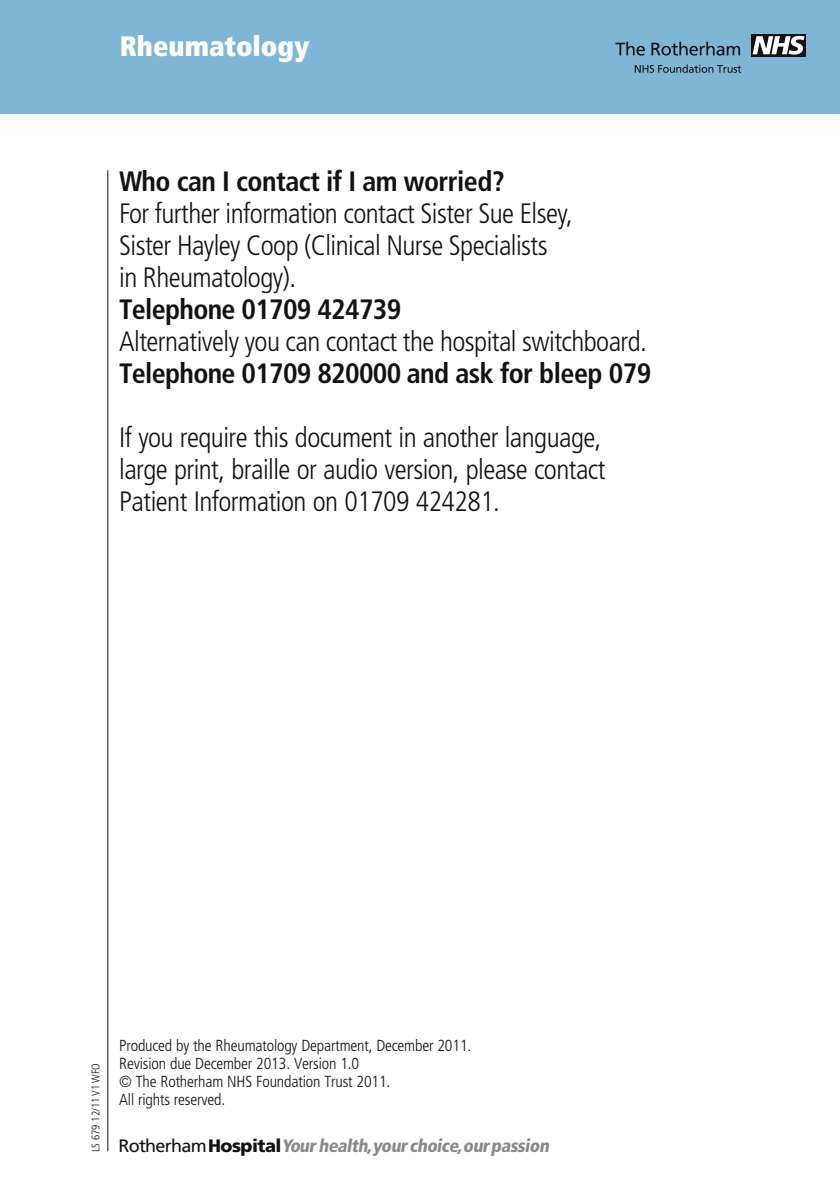
<style>
.page{position:relative;width:840px;height:1191px;background:#fff}
.page>*{position:absolute;margin:0;border:0;box-sizing:border-box;transform-origin:0 0}
.t1{font:300 condensed 28px/32px "Frutiger";letter-spacing:-.02em;color:#121212}
.t2{font:700 condensed 28px "Frutiger";letter-spacing:-.025em;color:#121212}
.t3{font:900 condensed 28px "Frutiger";color:#fff}
.t4{font:italic 900 condensed 18px "Frutiger";color:#888a8a}
.t5{font:300 condensed 16px/18px "Frutiger";letter-spacing:-.01em;color:#121212}
.t6{font:300 condensed 11px "Frutiger";color:#121212}
.s1{font-weight:400;font-style:normal;font-stretch:normal;color:#121212}
.s2{font-style:normal;font-stretch:normal;color:#121212}
</style>
<div class="page">
<div style="left:0;top:0;width:839px;height:113px;background:#80b6d5"></div>
<hr style="left:107px;top:170px;width:1px;height:981px;background:#121212">
<div style="left:750px;top:34px;width:55px;height:23px;background:#121212"></div>
<svg style="left:752px;top:36px;width:52px;height:19px"></svg>
<svg style="left:615px;top:42px;width:29px;height:14px"></svg>
<svg style="left:651px;top:42px;width:88px;height:14px"></svg>
<svg style="left:634px;top:64px;width:106px;height:9px"></svg>
<p class="t3" style="left:120px;top:29px;width:191px">Rheumatology</p>
<p class="t2" style="left:119px;top:165px;width:387px">Who can I contact if I am worried?</p>
<p class="t1" style="left:119px;top:198px;width:455px">For further information contact Sister Sue Elsey,<br>Sister Hayley Coop (Clinical Nurse Specialists in Rheumatology).</p>
<p class="t2" style="left:119px;top:293px;width:283px">Telephone 01709 424739</p>
<p class="t1" style="left:119px;top:326px;width:529px">Alternatively you can contact the hospital switchboard.</p>
<p class="t2" style="left:119px;top:357px;width:533px">Telephone 01709 820000 and ask for bleep 079</p>
<p class="t1" style="left:119px;top:422px;width:487px">If you require this document in another language, large print, braille or audio version, please contact<br>Patient Information on 01709 424281.</p>
<p class="t6" style="left:89px;top:1151px;width:89px;rotate:-90deg">LS 679 12/11 V1 WFO</p>
<p class="t5" style="left:119px;top:1037px;width:353px">Produced by the Rheumatology Department, December 2011.<br>Revision due December 2013. Version 1.0<br>© The Rotherham NHS Foundation Trust 2011.<br>All rights reserved.</p>
<p class="t4" style="left:118px;top:1134px;width:435px"><span class="s1">R ot h e r h a m</span> <span class="s2">H o s p i ta l</span> Yourhealth,yourchoice,ourpassion</p>
</div>
